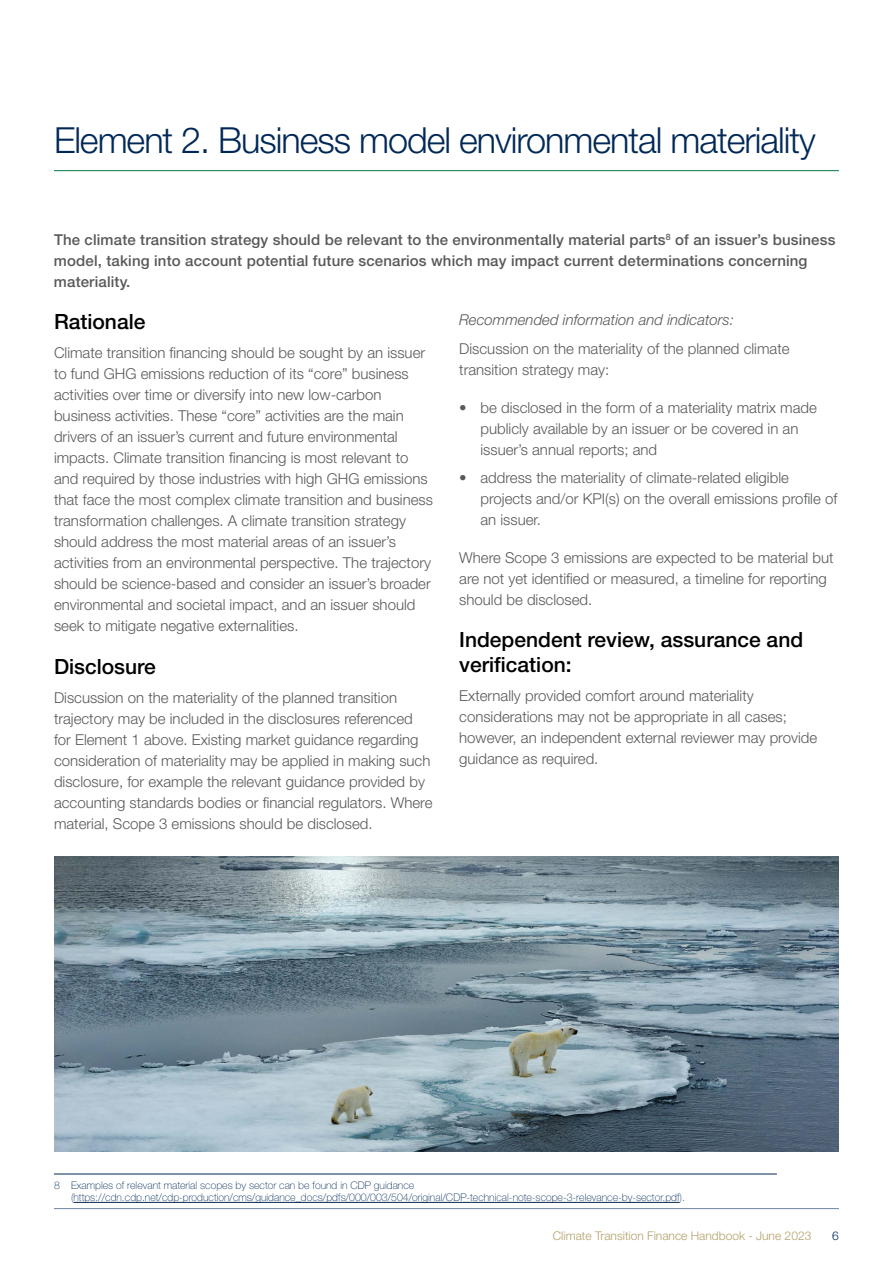
<style>
.page{position:relative;width:893px;height:1263px;background:#fff}
.page>*{position:absolute;margin:0;border:0;box-sizing:border-box;transform-origin:0 0}
.t1{font:300 36px "Helvetica Neue LT Std";letter-spacing:-.03em;color:#002856}
.t2{font:500 21px/25.2px "Helvetica Neue LT Std";color:#000}
.t3{font:300 15px/21px "Helvetica Neue LT Std";color:#58595b}
.t4{font:500 15px/21px "Helvetica Neue LT Std";letter-spacing:.01em;color:#58595b}
.t5{font:italic 300 15px "Helvetica Neue LT Std";color:#58595b}
.t6{font:300 12px "Helvetica Neue LT Std";color:#b3a16a}
.t7{font:300 12px "Helvetica Neue LT Std";color:#002856}
.t8{font:100 10.5px/12.6px "Helvetica Neue LT Std";color:#002856}
</style>
<div class="page">
<hr style="left:54px;top:1208px;width:785px;height:1px;background:#002856">
<hr style="left:54px;top:1173px;width:723px;height:1px;background:#002856">
<hr style="left:74px;top:1202px;width:606px;height:1px;background:#002856">
<hr style="left:54px;top:170px;width:785px;height:1px;background:#007840">
<img style="left:54px;top:857px;width:785px;height:295px">
<h1 class="t1" style="left:54px;top:118px;width:763px">Element 2. Business model environmental materiality</h1>
<p class="t4" style="left:54px;top:229px;width:783px">The climate transition strategy should be relevant to the environmentally material parts<sup>8</sup> of an issuer’s business model, taking into account potential future scenarios which may impact current determinations concerning materiality.</p>
<h2 class="t2" style="left:54px;top:309px;width:93px">Rationale</h2>
<p class="t3" style="left:54px;top:342px;width:380px">Climate transition financing should be sought by an issuer to fund GHG emissions reduction of its “core” business activities over time or diversify into new low-carbon business activities. These “core” activities are the main drivers of an issuer’s current and future environmental impacts. Climate transition financing is most relevant to and required by those industries with high GHG emissions that face the most complex climate transition and business transformation challenges. A climate transition strategy should address the most material areas of an issuer’s activities from an environmental perspective. The trajectory should be science-based and consider an issuer’s broader environmental and societal impact, and an issuer should seek to mitigate negative externalities.</p>
<h2 class="t2" style="left:54px;top:653px;width:103px">Disclosure</h2>
<p class="t3" style="left:54px;top:687px;width:380px">Discussion on the materiality of the planned transition trajectory may be included in the disclosures referenced for Element 1 above. Existing market guidance regarding consideration of materiality may be applied in making such disclosure, for example the relevant guidance provided by accounting standards bodies or financial regulators. Where material, Scope 3 emissions should be disclosed.</p>
<p class="t5" style="left:459px;top:310px;width:276px">Recommended information and indicators:</p>
<p class="t3" style="left:459px;top:338px;width:332px">Discussion on the materiality of the planned climate transition strategy may:</p>
<p class="t3" style="left:480px;top:397px;width:338px;text-indent:-21px">• be disclosed in the form of a materiality matrix made publicly available by an issuer or be covered in an issuer’s annual reports; and</p>
<p class="t3" style="left:480px;top:466px;width:358px;text-indent:-21px">• address the materiality of climate-related eligible projects and/or KPI(s) on the overall emissions profile of an issuer.</p>
<p class="t3" style="left:459px;top:546px;width:376px">Where Scope 3 emissions are expected to be material but are not yet identified or measured, a timeline for reporting should be disclosed.</p>
<h2 class="t2" style="left:459px;top:626px;width:345px">Independent review, assurance and verification:</h2>
<p class="t3" style="left:459px;top:685px;width:359px">Externally provided comfort around materiality considerations may not be appropriate in all cases; however, an independent external reviewer may provide guidance as required.</p>
<p class="t8" style="left:71px;top:1179px;width:615px;text-indent:-17px">8 Examples of relevant material scopes by sector can be found in CDP guidance (https://cdn.cdp.net/cdp-production/cms/guidance_docs/pdfs/000/003/504/original/CDP-technical-note-scope-3-relevance-by-sector.pdf).</p>
<p class="t6" style="left:553px;top:1229px;width:260px">Climate Transition Finance Handbook - June 2023</p>
<p class="t7" style="left:832px;top:1229px;width:8px">6</p>
</div>
